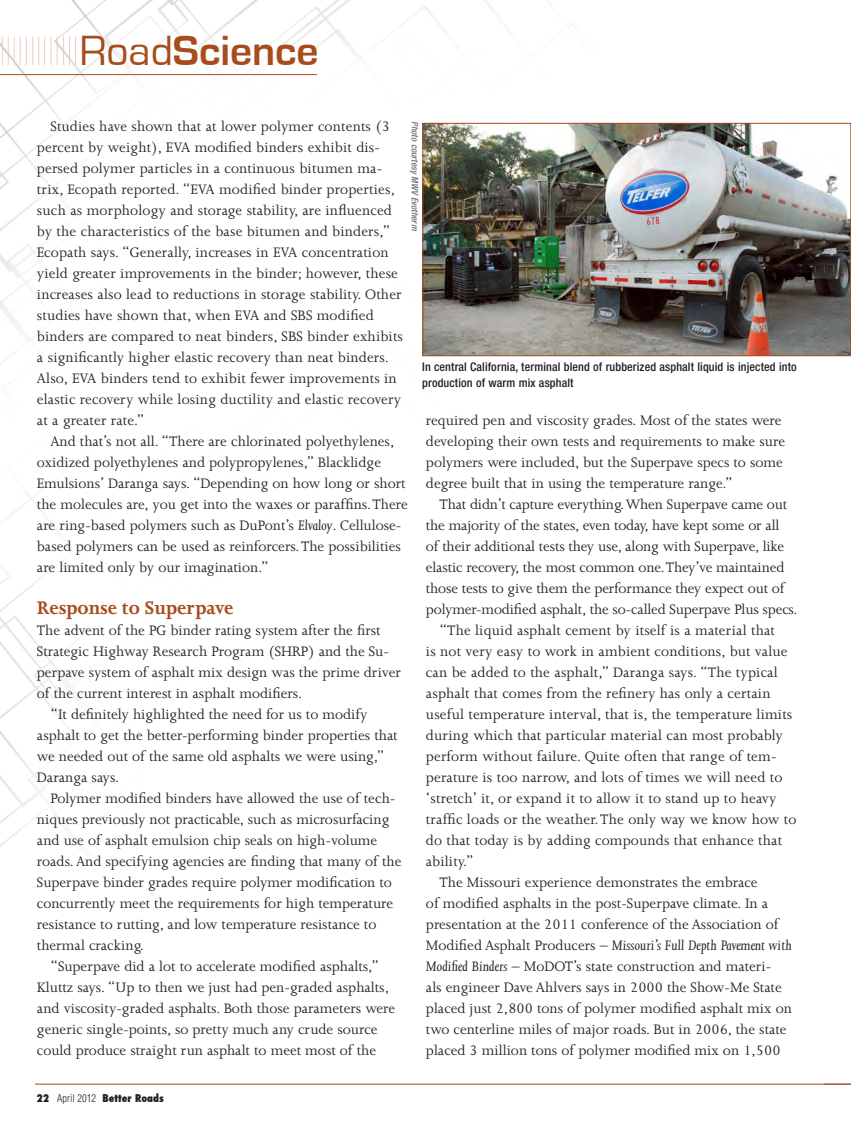
<style>
.page{position:relative;width:851px;height:1134px;background:#fff}
.page>*{position:absolute;margin:0;border:0;box-sizing:border-box;transform-origin:0 0}
.t1{font:700 43.5px "Eurostile";color:#a74c1c}
.t2{font:700 21px "Joanna";color:#a74c1c}
.t3{font:15.75px/21px "Joanna";color:#231f20}
.new_caption{font:500 condensed 12px/16.5px "Helvetica Neue";letter-spacing:.01em;color:#231f20}
.folior{font:800 condensed 10.5px "Futura";color:#231f20}
.new_credit{font:italic 500 condensed 9px "Helvetica Neue";color:#6c6d70}
.s1{font-weight:400}
.s2{font-style:italic}
.s3{font-family:"Helvetica";font-weight:300}
</style>
<div class="page">
<img style="left:0;top:0;width:850px;height:1084px">
<hr style="left:0;top:74px;width:317px;height:1px;background:#a74c1c">
<hr style="left:35px;top:1084px;width:815px;height:1px;background:#a74c1c">
<svg style="left:2px;top:37px;width:43px;height:28px"></svg>
<svg style="left:51px;top:37px;width:25px;height:28px"></svg>
<svg style="left:824px;top:1084px;width:26px;height:1px"></svg>
<img style="left:424px;top:125px;width:424px;height:229px">
<div style="left:422px;top:123px;width:428px;height:233px;border:1px solid #a74c1c"></div>
<h1 class="t1" style="left:79px;top:27px;width:240px"><span class="s1">Road</span>Science</h1>
<p class="t3" style="left:37px;top:116px;width:367px;text-indent:14px">Studies have shown that at lower polymer contents (3 percent by weight), EVA modified binders exhibit dis&shy;persed polymer particles in a continuous bitumen ma&shy;trix, Ecopath reported. “EVA modified binder properties, such as morphology and storage stability, are influenced by the characteristics of the base bitumen and binders,” Ecopath says. “Generally, increases in EVA concentration yield greater improvements in the binder; however, these increases also lead to reductions in storage stability. Other studies have shown that, when EVA and SBS modified binders are compared to neat binders, SBS binder exhibits a significantly higher elastic recovery than neat binders.<br>Also, EVA binders tend to exhibit fewer improvements in elastic recovery while losing ductility and elastic recovery at a greater rate.”</p>
<p class="t3" style="left:37px;top:431px;width:372px;text-indent:13px">And that’s not all. “There are chlorinated polyethylenes, oxidized polyethylenes and polypropylenes,” Blacklidge Emulsions’ Daranga says. “Depending on how long or short the molecules are, you get into the waxes or paraffins. There are ring-based polymers such as DuPont’s <span class="s2">Elvaloy</span>. Cellulose&shy;based polymers can be used as reinforcers. The possibilities are limited only by our imagination.”</p>
<p class="t2" style="left:37px;top:597px;width:198px">Response to Superpave</p>
<p class="t3" style="left:37px;top:620px;width:365px">The advent of the PG binder rating system after the first Strategic Highway Research Program (SHRP) and the Su&shy;perpave system of asphalt mix design was the prime driver of the current interest in asphalt modifiers.</p>
<p class="t3" style="left:37px;top:704px;width:362px;text-indent:13px">“It definitely highlighted the need for us to modify asphalt to get the better-performing binder properties that we needed out of the same old asphalts we were using,” Daranga says.</p>
<p class="t3" style="left:37px;top:788px;width:366px;text-indent:13px">Polymer modified binders have allowed the use of tech&shy;niques previously not practicable, such as microsurfacing and use of asphalt emulsion chip seals on high-volume roads. And specifying agencies are finding that many of the Superpave binder grades require polymer modification to concurrently meet the requirements for high temperature resistance to rutting, and low temperature resistance to thermal cracking.</p>
<p class="t3" style="left:37px;top:956px;width:360px;text-indent:13px">“Superpave did a lot to accelerate modified asphalts,” Kluttz says. “Up to then we just had pen-graded asphalts, and viscosity-graded asphalts. Both those parameters were generic single-points, so pretty much any crude source could produce straight run asphalt to meet most of the</p>
<p class="new_credit" style="left:420px;top:121px;width:111px;rotate:90deg">Photo courtesy MWV Evotherm</p>
<p class="new_caption" style="left:422px;top:358px;width:376px">In central California, terminal blend of rubberized asphalt liquid is injected into production of warm mix asphalt</p>
<p class="t3" style="left:426px;top:410px;width:360px">required pen and viscosity grades. Most of the states were developing their own tests and requirements to make sure polymers were included, but the Superpave specs to some degree built that in using the temperature range.”</p>
<p class="t3" style="left:426px;top:494px;width:373px;text-indent:13px">That didn’t capture everything. When Superpave came out the majority of the states, even today, have kept some or all<br>of their additional tests they use, along with Superpave, like elastic recovery, the most common one. They’ve maintained those tests to give them the performance they expect out of polymer-modified asphalt, the so-called Superpave Plus specs.</p>
<p class="t3" style="left:426px;top:620px;width:372px;text-indent:13px">“The liquid asphalt cement by itself is a material that<br>is not very easy to work in ambient conditions, but value can be added to the asphalt,” Daranga says. “The typical asphalt that comes from the refinery has only a certain useful temperature interval, that is, the temperature limits during which that particular material can most probably perform without failure. Quite often that range of tem&shy;perature is too narrow, and lots of times we will need to ‘stretch’ it, or expand it to allow it to stand up to heavy traffic loads or the weather. The only way we know how to do that today is by adding compounds that enhance that ability.”</p>
<p class="t3" style="left:426px;top:872px;width:367px;text-indent:13px">The Missouri experience demonstrates the embrace<br>of modified asphalts in the post-Superpave climate. In a presentation at the 2011 conference of the Association of Modified Asphalt Producers – <span class="s2">Missouri’s Full Depth Pavement with Modified Binders</span> – MoDOT’s state construction and materi-<br>als engineer Dave Ahlvers says in 2000 the Show-Me State placed just 2,800 tons of polymer modified asphalt mix on two centerline miles of major roads. But in 2006, the state placed 3 million tons of polymer modified mix on 1,500</p>
<p class="folior" style="left:36px;top:1091px;width:129px">22 <span class="s3">April 2012</span> Better Roads</p>
</div>
